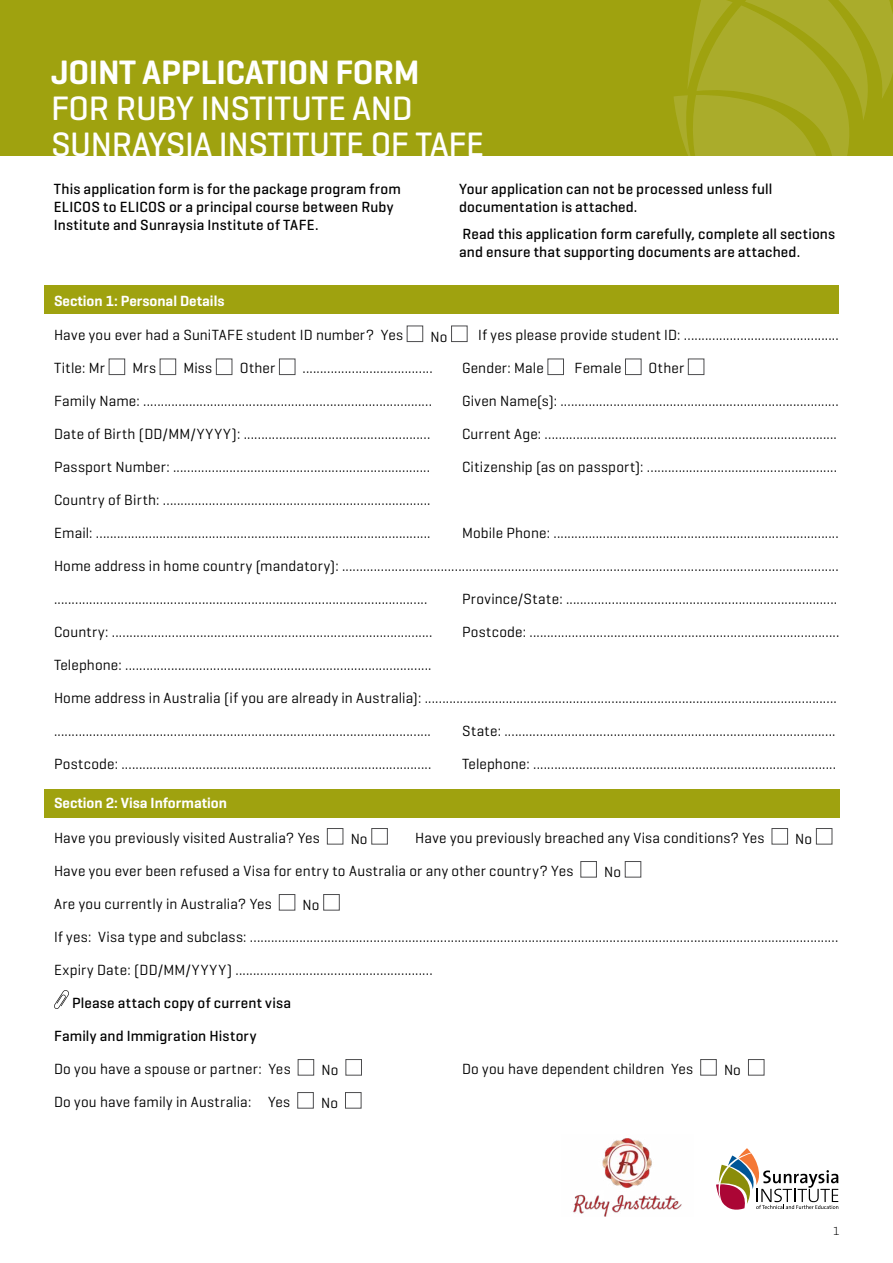
<style>
.page{position:relative;width:893px;height:1263px;background:#fff}
.page>*{position:absolute;margin:0;border:0;box-sizing:border-box;transform-origin:0 0}
.t1{font:500 34.5px/36px "Geogrotesque";letter-spacing:-.01em;color:#fff}
.t2{font:600 34.5px "Geogrotesque";letter-spacing:-.01em;color:#fff}
.t3{font:15px "Geogrotesque";letter-spacing:.01em;color:#000}
.t4{font:500 15px/18px "Geogrotesque";letter-spacing:.015em;color:#000}
.t5{font:600 15px "Geogrotesque";color:#fff}
.t6{font:300 12px "Geogrotesque";color:#000}
.s1{color:#4d4d4f}
</style>
<div class="page">
<div style="left:0;top:0;width:893px;height:155px;background:#9fa20f"></div>
<svg style="left:674px;top:0;width:219px;height:156px"></svg>
<img style="left:573px;top:1138px;width:109px;height:78px">
<svg style="left:716px;top:1148px;width:122px;height:62px"></svg>
<div style="left:44px;top:789px;width:795px;height:28px;background:#9fa20f"></div>
<div style="left:44px;top:285px;width:795px;height:28px;background:#9fa20f"></div>
<svg style="left:54px;top:990px;width:15px;height:19px"></svg>
<h1 class="t2" style="left:51px;top:50px;width:370px">JOINT APPLICATION FORM</h1>
<h1 class="t1" style="left:51px;top:89px;width:435px">FOR RUBY INSTITUTE AND<br>SUNRAYSIA INSTITUTE OF TAFE</h1>
<p class="t4" style="left:54px;top:179px;width:348px">This application form is for the package program from<br>ELICOS to ELICOS or a principal course between Ruby<br>Institute and Sunraysia Institute of TAFE.</p>
<p class="t4" style="left:459px;top:179px;width:315px">Your application can not be processed unless full documentation is attached.</p>
<p class="t4" style="left:459px;top:224px;width:377px">Read this application form carefully, complete all sections and ensure that supporting documents are attached.</p>
<p class="t5" style="left:54px;top:291px;width:172px">Section 1: Personal Details</p>
<p class="t3" style="left:54px;top:326px;width:786px">Have you ever had a SuniTAFE student ID number? Yes <span class="s1">■</span> No <span class="s1">■</span> If yes please provide student ID: ............................................</p>
<p class="t3" style="left:54px;top:359px;width:380px">Title: Mr <span class="s1">■</span> Mrs <span class="s1">■</span> Miss <span class="s1">■</span> Other <span class="s1">■</span> .....................................</p>
<p class="t3" style="left:462px;top:359px;width:244px">Gender: Male <span class="s1">■</span> Female <span class="s1">■</span> Other <span class="s1">■</span></p>
<p class="t3" style="left:54px;top:392px;width:379px">Family Name: ..................................................................................</p>
<p class="t3" style="left:462px;top:392px;width:378px">Given Name(s): ...............................................................................</p>
<p class="t3" style="left:54px;top:425px;width:378px">Date of Birth (DD/MM/YYYY): .....................................................</p>
<p class="t3" style="left:462px;top:425px;width:376px">Current Age: ...................................................................................</p>
<p class="t3" style="left:54px;top:458px;width:378px">Passport Number: .........................................................................</p>
<p class="t3" style="left:462px;top:458px;width:377px">Citizenship (as on passport): ......................................................</p>
<p class="t3" style="left:54px;top:491px;width:378px">Country of Birth: ............................................................................</p>
<p class="t3" style="left:54px;top:524px;width:378px">Email: ...............................................................................................</p>
<p class="t3" style="left:462px;top:524px;width:378px">Mobile Phone: .................................................................................</p>
<p class="t3" style="left:54px;top:557px;width:786px">Home address in home country (mandatory): .............................................................................................................................................</p>
<p class="t3" style="left:54px;top:590px;width:375px">..........................................................................................................</p>
<p class="t3" style="left:462px;top:590px;width:377px">Province/State: .............................................................................</p>
<p class="t3" style="left:54px;top:623px;width:380px">Country: ...........................................................................................</p>
<p class="t3" style="left:462px;top:623px;width:379px">Postcode: ........................................................................................</p>
<p class="t3" style="left:54px;top:656px;width:379px">Telephone: .......................................................................................</p>
<p class="t3" style="left:54px;top:689px;width:784px">Home address in Australia (if you are already in Australia): .....................................................................................................................</p>
<p class="t3" style="left:54px;top:722px;width:378px">...........................................................................................................</p>
<p class="t3" style="left:462px;top:722px;width:375px">State: ..............................................................................................</p>
<p class="t3" style="left:54px;top:755px;width:379px">Postcode: ........................................................................................</p>
<p class="t3" style="left:462px;top:755px;width:376px">Telephone: ......................................................................................</p>
<p class="t5" style="left:54px;top:794px;width:175px">Section 2: Visa Information</p>
<p class="t3" style="left:54px;top:828px;width:336px">Have you previously visited Australia? Yes <span class="s1">■</span> No <span class="s1">■</span></p>
<p class="t3" style="left:415px;top:828px;width:419px">Have you previously breached any Visa conditions? Yes <span class="s1">■</span> No <span class="s1">■</span></p>
<p class="t3" style="left:54px;top:861px;width:589px">Have you ever been refused a Visa for entry to Australia or any other country? Yes <span class="s1">■</span> No <span class="s1">■</span></p>
<p class="t3" style="left:54px;top:894px;width:288px">Are you currently in Australia? Yes <span class="s1">■</span> No <span class="s1">■</span></p>
<p class="t3" style="left:54px;top:927px;width:786px">If yes: Visa type and subclass: .......................................................................................................................................................................</p>
<p class="t3" style="left:54px;top:960px;width:380px">Expiry Date: (DD/MM/YYYY) ........................................................</p>
<p class="t4" style="left:72px;top:993px;width:221px">Please attach copy of current visa</p>
<p class="t4" style="left:54px;top:1026px;width:204px">Family and Immigration History</p>
<p class="t3" style="left:54px;top:1059px;width:310px">Do you have a spouse or partner: Yes <span class="s1">■</span> No <span class="s1">■</span></p>
<p class="t3" style="left:462px;top:1059px;width:304px">Do you have dependent children Yes <span class="s1">■</span> No <span class="s1">■</span></p>
<p class="t3" style="left:54px;top:1092px;width:309px">Do you have family in Australia: Yes <span class="s1">■</span> No <span class="s1">■</span></p>
<p class="t6" style="left:833px;top:1224px;width:8px">1</p>
</div>
